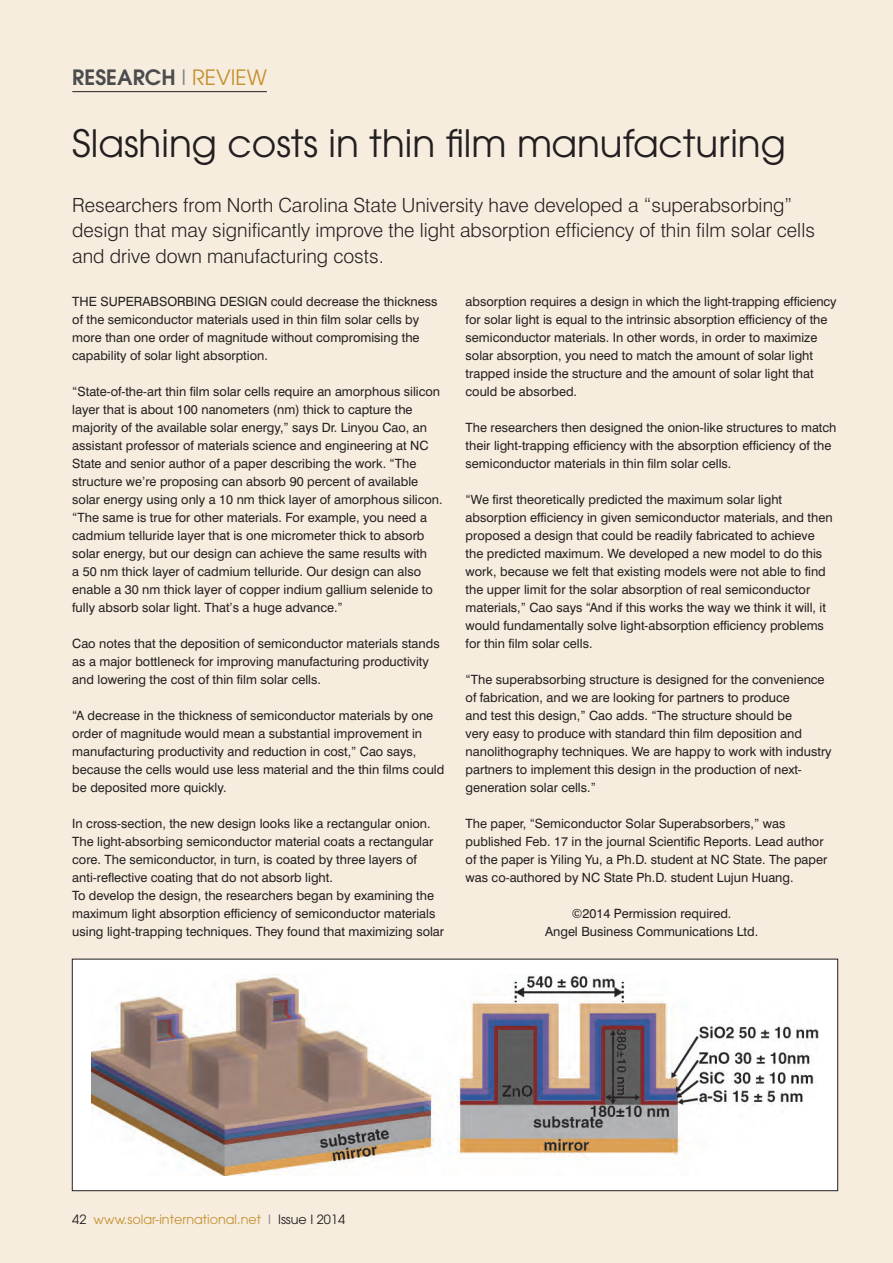
<style>
.page{position:relative;width:893px;height:1263px;background:#f6edde}
.page>*{position:absolute;margin:0;border:0;box-sizing:border-box;transform-origin:0 0}
.t1{font:37.5px "Avant Garde";color:#231f20}
.t2{font:600 21px "Avant Garde";color:#4b4c4d}
.t3{font:300 19.5px/25.5px "Swiss 721 BT";color:#231f20}
.t4{font:12.75px/18px "Swiss 721 BT";color:#231f20}
.t5{font:12.75px "Avant Garde";color:#c5902f}
.s1{font-weight:400;color:#808285}
.s2{font-weight:400;color:#c5902f}
.s3{color:#231f20}
.s4{color:#808285}
</style>
<div class="page">
<hr style="left:72px;top:91px;width:195px;height:1px;background:#231f20">
<div style="left:72px;top:959px;width:766px;height:232px;background:#fff"></div>
<img style="left:91px;top:975px;width:728px;height:200px">
<div style="left:72px;top:959px;width:766px;height:232px;border:1px solid #231f20"></div>
<h2 class="t2" style="left:72px;top:63px;width:196px">RESEARCH <span class="s1">I</span> <span class="s2">REVIEW</span></h2>
<h1 class="t1" style="left:72px;top:121px;width:715px">Slashing costs in thin film manufacturing</h1>
<h3 class="t3" style="left:72px;top:192px;width:744px">Researchers from North Carolina State University have developed a “superabsorbing” design that may significantly improve the light absorption efficiency of thin film solar cells and drive down manufacturing costs.</h3>
<p class="t4" style="left:72px;top:292px;width:367px">THE SUPERABSORBING DESIGN could decrease the thickness of the semiconductor materials used in thin film solar cells by more than one order of magnitude without compromising the capability of solar light absorption.</p>
<p class="t4" style="left:72px;top:382px;width:372px">“State-of-the-art thin film solar cells require an amorphous silicon layer that is about 100 nanometers (nm) thick to capture the majority of the available solar energy,” says Dr. Linyou Cao, an assistant professor of materials science and engineering at NC State and senior author of a paper describing the work. “The structure we’re proposing can absorb 90 percent of available solar energy using only a 10 nm thick layer of amorphous silicon. “The same is true for other materials. For example, you need a cadmium telluride layer that is one micrometer thick to absorb solar energy, but our design can achieve the same results with<br>a 50 nm thick layer of cadmium telluride. Our design can also enable a 30 nm thick layer of copper indium gallium selenide to fully absorb solar light. That’s a huge advance.”</p>
<p class="t4" style="left:72px;top:634px;width:369px">Cao notes that the deposition of semiconductor materials stands as a major bottleneck for improving manufacturing productivity and lowering the cost of thin film solar cells.</p>
<p class="t4" style="left:72px;top:706px;width:374px">“A decrease in the thickness of semiconductor materials by one order of magnitude would mean a substantial improvement in manufacturing productivity and reduction in cost,” Cao says, because the cells would use less material and the thin films could be deposited more quickly.</p>
<p class="t4" style="left:72px;top:814px;width:373px">In cross-section, the new design looks like a rectangular onion.<br>The light-absorbing semiconductor material coats a rectangular core. The semiconductor, in turn, is coated by three layers of anti-reflective coating that do not absorb light.<br>To develop the design, the researchers began by examining the maximum light absorption efficiency of semiconductor materials using light-trapping techniques. They found that maximizing solar</p>
<p class="t4" style="left:466px;top:292px;width:373px">absorption requires a design in which the light-trapping efficiency for solar light is equal to the intrinsic absorption efficiency of the semiconductor materials. In other words, in order to maximize solar absorption, you need to match the amount of solar light trapped inside the structure and the amount of solar light that could be absorbed.</p>
<p class="t4" style="left:466px;top:418px;width:372px">The researchers then designed the onion-like structures to match their light-trapping efficiency with the absorption efficiency of the semiconductor materials in thin film solar cells.</p>
<p class="t4" style="left:466px;top:490px;width:368px">“We first theoretically predicted the maximum solar light absorption efficiency in given semiconductor materials, and then proposed a design that could be readily fabricated to achieve the predicted maximum. We developed a new model to do this work, because we felt that existing models were not able to find the upper limit for the solar absorption of real semiconductor materials,” Cao says “And if this works the way we think it will, it would fundamentally solve light-absorption efficiency problems for thin film solar cells.</p>
<p class="t4" style="left:466px;top:670px;width:368px">“The superabsorbing structure is designed for the convenience of fabrication, and we are looking for partners to produce<br>and test this design,” Cao adds. “The structure should be<br>very easy to produce with standard thin film deposition and nanolithography techniques. We are happy to work with industry partners to implement this design in the production of next&shy;generation solar cells.”</p>
<p class="t4" style="left:466px;top:814px;width:363px">The paper, “Semiconductor Solar Superabsorbers,” was published Feb. 17 in the journal Scientific Reports. Lead author of the paper is Yiling Yu, a Ph.D. student at NC State. The paper was co-authored by NC State Ph.D. student Lujun Huang.</p>
<p class="t4" style="left:545px;top:904px;width:215px;text-align:center">©2014 Permission required.<br>Angel Business Communications Ltd.</p>
<p class="t5" style="left:72px;top:1212px;width:274px"><span class="s3">42</span> www.solar-international.net <span class="s4">I</span> <span class="s3">Issue I 2014</span></p>
</div>
